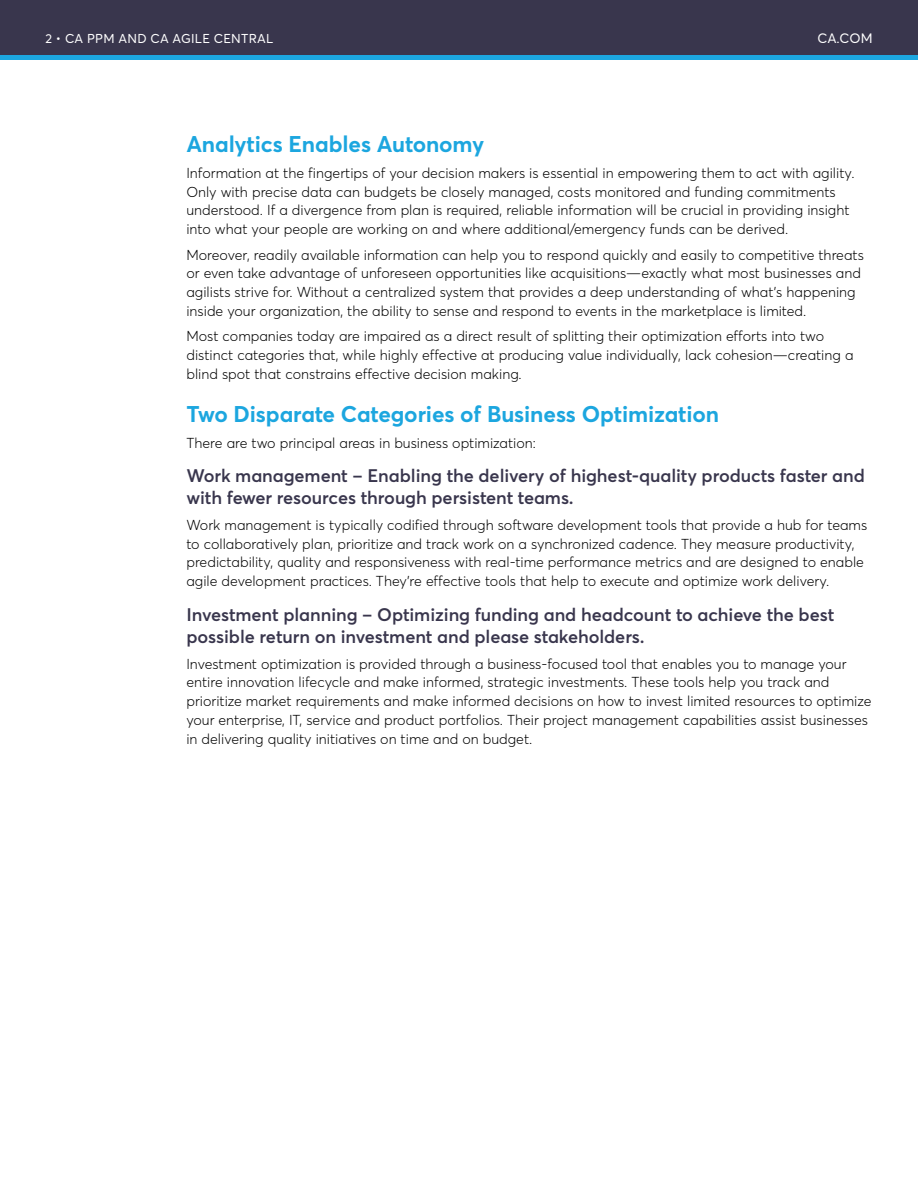
<style>
.page{position:relative;width:918px;height:1188px;background:#fff}
.page>*{position:absolute;margin:0;border:0;box-sizing:border-box;transform-origin:0 0}
.t1{font:700 22.5px "Averta";letter-spacing:-.005em;color:#1ca6df}
.Subhead_1{font:600 18px/22.5px "Averta";letter-spacing:-.005em;color:#39364d}
.Body_Copy{font:300 14.25px/18.8px "Averta";color:#000}
.eyebrow-ca_com{font:13.5px "Averta";color:#fff}
.t2{font:12.75px "Averta";letter-spacing:.02em;color:#fff}
</style>
<div class="page">
<div style="left:0;top:53px;width:918px;height:7px;background:#1ca6df"></div>
<div style="left:0;top:0;width:918px;height:55px;background:#39364d"></div>
<p class="t2" style="left:45px;top:30px;width:230px">2 • CA PPM AND CA AGILE CENTRAL</p>
<p class="eyebrow-ca_com" style="left:817px;top:30px;width:57px">CA.COM</p>
<p class="t1" style="left:186px;top:130px;width:299px">Analytics Enables Autonomy</p>
<p class="Body_Copy" style="left:186px;top:163px;width:670px">Information at the fingertips of your decision makers is essential in empowering them to act with agility.<br>Only with precise data can budgets be closely managed, costs monitored and funding commitments understood. If a divergence from plan is required, reliable information will be crucial in providing insight into what your people are working on and where additional/emergency funds can be derived.</p>
<p class="Body_Copy" style="left:186px;top:245px;width:679px">Moreover, readily available information can help you to respond quickly and easily to competitive threats or even take advantage of unforeseen opportunities like acquisitions—exactly what most businesses and agilists strive for. Without a centralized system that provides a deep understanding of what’s happening inside your organization, the ability to sense and respond to events in the marketplace is limited.</p>
<p class="Body_Copy" style="left:186px;top:327px;width:669px">Most companies today are impaired as a direct result of splitting their optimization efforts into two distinct categories that, while highly effective at producing value individually, lack cohesion—creating a blind spot that constrains effective decision making.</p>
<p class="t1" style="left:186px;top:400px;width:534px">Two Disparate Categories of Business Optimization</p>
<p class="Body_Copy" style="left:186px;top:433px;width:351px">There are two principal areas in business optimization:</p>
<p class="Subhead_1" style="left:186px;top:464px;width:680px">Work management – Enabling the delivery of highest-quality products faster and with fewer resources through persistent teams.</p>
<p class="Body_Copy" style="left:186px;top:515px;width:682px">Work management is typically codified through software development tools that provide a hub for teams to collaboratively plan, prioritize and track work on a synchronized cadence. They measure productivity, predictability, quality and responsiveness with real-time performance metrics and are designed to enable agile development practices. They’re effective tools that help to execute and optimize work delivery.</p>
<p class="Subhead_1" style="left:186px;top:603px;width:649px">Investment planning – Optimizing funding and headcount to achieve the best possible return on investment and please stakeholders.</p>
<p class="Body_Copy" style="left:186px;top:654px;width:687px">Investment optimization is provided through a business-focused tool that enables you to manage your entire innovation lifecycle and make informed, strategic investments. These tools help you track and prioritize market requirements and make informed decisions on how to invest limited resources to optimize your enterprise, IT, service and product portfolios. Their project management capabilities assist businesses in delivering quality initiatives on time and on budget.</p>
</div>
